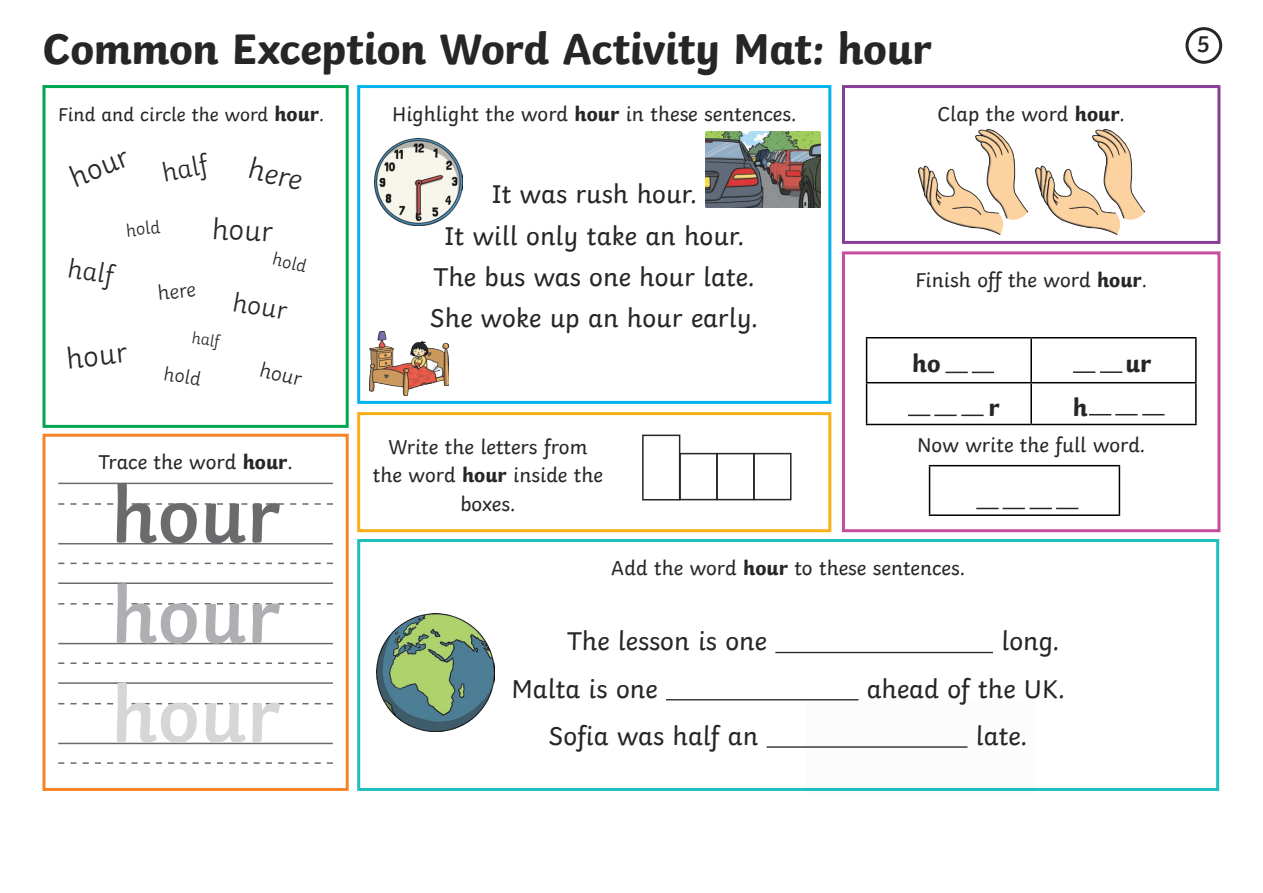
<style>
.page{position:relative;width:1263px;height:893px;background:#fff}
.page>*{position:absolute;margin:0;border:0;box-sizing:border-box;transform-origin:0 0}
.Underline{font:600 81px "Twinkl";color:#6b6b6e}
.Underline-2{font:600 81px "Twinkl";color:#aeafb3}
.Underline-3{font:600 81px "Twinkl";color:#d5d6d8}
.Heading{font:700 45px "Twinkl";letter-spacing:-.01em;color:#282526}
.Underline-4{font:300 30px "Twinkl";color:#282526}
.Body_Copy{font:27px "Twinkl";color:#282526}
.Underline-5{font:300 27px "Twinkl";color:#282526}
.Underline-6{font:700 25.5px "Twinkl";color:#282526}
.Mat_Number{font:600 24px "Twinkl";color:#282526}
.Body_Copy-2{font:21px/28.5px "Twinkl";color:#282526;text-align:center}
.Underline-7{font:21px "Twinkl";color:#282526}
.Underline-8{font:300 21px "Twinkl";color:#282526}
.Body_Copy-3{font:19.5px "Twinkl";color:#282526}
.Underline-9{font:300 19.5px "Twinkl";color:#282526}
.Underline-10{font:300 18px "Twinkl";color:#282526}
.Underline-11{font:300 16.5px "Twinkl";color:#282526}
.s1{font-weight:700;font-size:21px}
.s2{font-weight:700}
</style>
<div class="page">
<div style="left:357px;top:85px;width:474px;height:319px;border:3px solid #00b3ef"></div>
<div style="left:42px;top:85px;width:307px;height:343px;border:3px solid #00a54f"></div>
<hr style="left:775px;top:652px;width:218px;height:1px;background:#282526">
<hr style="left:666px;top:699px;width:192px;height:1px;background:#282526">
<hr style="left:767px;top:746px;width:200px;height:2px;background:#282526">
<div style="left:357px;top:539px;width:862px;height:252px;border:3px solid #21bdbd"></div>
<div style="left:842px;top:85px;width:378px;height:159px;border:3px solid #873e97"></div>
<div style="left:842px;top:251px;width:378px;height:281px;border:3px solid #c74d9d"></div>
<div style="left:1185px;top:27px;width:37px;height:37px;border:3px solid #282526;border-radius:50%"></div>
<div style="left:357px;top:412px;width:474px;height:120px;border:3px solid #faaf18"></div>
<div style="left:42px;top:434px;width:307px;height:357px;border:3px solid #f5852a"></div>
<hr style="left:58px;top:543px;width:275px;height:1px;background:#6b6b6e">
<svg style="left:58px;top:503px;width:275px;height:2px"></svg>
<hr style="left:58px;top:483px;width:275px;height:1px;background:#6b6b6e">
<svg style="left:58px;top:563px;width:275px;height:1px"></svg>
<hr style="left:58px;top:643px;width:275px;height:1px;background:#6b6b6e">
<svg style="left:58px;top:603px;width:275px;height:2px"></svg>
<hr style="left:58px;top:582px;width:275px;height:2px;background:#6b6b6e">
<svg style="left:58px;top:662px;width:275px;height:2px"></svg>
<hr style="left:58px;top:743px;width:275px;height:1px;background:#6b6b6e">
<svg style="left:58px;top:703px;width:275px;height:1px"></svg>
<hr style="left:58px;top:682px;width:275px;height:2px;background:#6b6b6e">
<svg style="left:58px;top:762px;width:275px;height:2px"></svg>
<hr style="left:866px;top:337px;width:165px;height:1px;background:#000">
<hr style="left:866px;top:338px;width:1px;height:44px;background:#000">
<hr style="left:1031px;top:337px;width:165px;height:1px;background:#000">
<hr style="left:1030px;top:338px;width:2px;height:44px;background:#000">
<hr style="left:1195px;top:338px;width:1px;height:44px;background:#000">
<hr style="left:866px;top:382px;width:165px;height:1px;background:#000">
<hr style="left:866px;top:383px;width:1px;height:41px;background:#000">
<hr style="left:1031px;top:382px;width:165px;height:1px;background:#000">
<hr style="left:1030px;top:383px;width:2px;height:41px;background:#000">
<hr style="left:1195px;top:383px;width:1px;height:41px;background:#000">
<hr style="left:866px;top:424px;width:165px;height:1px;background:#000">
<hr style="left:1031px;top:424px;width:165px;height:1px;background:#000">
<hr style="left:929px;top:465px;width:191px;height:1px;background:#000">
<hr style="left:929px;top:466px;width:1px;height:48px;background:#000">
<hr style="left:1119px;top:466px;width:1px;height:48px;background:#000">
<hr style="left:929px;top:514px;width:191px;height:2px;background:#000">
<div style="left:642px;top:435px;width:38px;height:65px;border:2px solid #282526"></div>
<div style="left:679px;top:453px;width:39px;height:47px;border:2px solid #282526"></div>
<div style="left:716px;top:453px;width:39px;height:47px;border:2px solid #282526"></div>
<div style="left:753px;top:453px;width:38px;height:47px;border:2px solid #282526"></div>
<svg style="left:976px;top:508px;width:102px;height:1px"></svg>
<svg style="left:908px;top:415px;width:75px;height:1px"></svg>
<svg style="left:945px;top:372px;width:49px;height:1px"></svg>
<hr style="left:1100px;top:371px;width:22px;height:2px;background:#282526">
<hr style="left:1073px;top:371px;width:22px;height:2px;background:#282526">
<svg style="left:1089px;top:414px;width:75px;height:1px"></svg>
<img style="left:376px;top:614px;width:118px;height:117px">
<img style="left:374px;top:138px;width:88px;height:88px">
<img style="left:370px;top:332px;width:79px;height:64px">
<img style="left:706px;top:132px;width:115px;height:75px">
<img style="left:918px;top:129px;width:110px;height:106px">
<img style="left:1035px;top:129px;width:109px;height:106px">
<p class="Heading" style="left:42px;top:12px;width:891px">Common Exception Word Activity Mat: hour</p>
<p class="Mat_Number" style="left:1196px;top:25px;width:16px">5</p>
<p class="Body_Copy-3" style="left:58px;top:99px;width:267px">Find and circle the word <span class="s1">hour</span>.</p>
<p class="Underline-4" style="left:62px;top:158px;width:63px;rotate:-23deg">hour</p>
<p class="Underline-5" style="left:158px;top:153px;width:48px;rotate:-12deg">half</p>
<p class="Underline-4" style="left:255px;top:146px;width:56px;rotate:14deg">here</p>
<p class="Underline-5" style="left:71px;top:248px;width:48px;rotate:9deg">half</p>
<p class="Underline-10" style="left:124px;top:217px;width:36px;rotate:-7deg">hold</p>
<p class="Underline-8" style="left:156px;top:278px;width:40px;rotate:-7deg">here</p>
<p class="Underline-4" style="left:213px;top:206px;width:63px;rotate:3deg">hour</p>
<p class="Underline-10" style="left:276px;top:245px;width:36px;rotate:13deg">hold</p>
<p class="Underline-5" style="left:236px;top:282px;width:57px;rotate:9deg">hour</p>
<p class="Underline-4" style="left:64px;top:337px;width:63px;rotate:-7deg">hour</p>
<p class="Underline-11" style="left:193px;top:325px;width:30px;rotate:8deg">half</p>
<p class="Underline-9" style="left:166px;top:359px;width:39px;rotate:9deg">hold</p>
<p class="Underline-8" style="left:264px;top:354px;width:44px;rotate:14deg">hour</p>
<p class="Underline-7" style="left:98px;top:446px;width:196px">Trace the word <span class="s2">hour</span>.</p>
<p class="Underline" style="left:111px;top:451px;width:171px">hour</p>
<p class="Underline-2" style="left:111px;top:551px;width:171px">hour</p>
<p class="Underline-3" style="left:111px;top:650px;width:171px">hour</p>
<p class="Body_Copy-2" style="left:392px;top:98px;width:406px">Highlight the word <span class="s2">hour</span> in these sentences.</p>
<p class="Body_Copy" style="left:491px;top:173px;width:207px">It was rush hour.</p>
<p class="Body_Copy" style="left:444px;top:215px;width:302px">It will only take an hour.</p>
<p class="Body_Copy" style="left:434px;top:256px;width:323px">The bus was one hour late.</p>
<p class="Body_Copy" style="left:430px;top:297px;width:329px">She woke up an hour early.</p>
<p class="Body_Copy-2" style="left:373px;top:430px;width:231px">Write the letters from the word <span class="s2">hour</span> inside the boxes.</p>
<p class="Underline-7" style="left:937px;top:98px;width:189px">Clap the word <span class="s2">hour</span>.</p>
<p class="Body_Copy-2" style="left:915px;top:264px;width:233px">Finish off the word <span class="s2">hour</span>.</p>
<p class="Underline-6" style="left:912px;top:343px;width:30px">ho</p>
<p class="Underline-6" style="left:1125px;top:343px;width:27px">ur</p>
<p class="Underline-6" style="left:989px;top:386px;width:13px">r</p>
<p class="Underline-6" style="left:1073px;top:386px;width:16px">h</p>
<p class="Body_Copy-2" style="left:917px;top:429px;width:230px">Now write the full word.</p>
<p class="Body_Copy-2" style="left:611px;top:552px;width:355px">Add the word <span class="s2">hour</span> to these sentences.</p>
<p class="Body_Copy" style="left:567px;top:621px;width:201px">The lesson is one</p>
<p class="Body_Copy" style="left:1001px;top:621px;width:60px">long.</p>
<p class="Body_Copy" style="left:511px;top:668px;width:148px">Malta is one</p>
<p class="Body_Copy" style="left:867px;top:668px;width:200px">ahead of the UK.</p>
<p class="Body_Copy" style="left:549px;top:715px;width:211px">Sofia was half an</p>
<p class="Body_Copy" style="left:976px;top:715px;width:53px">late.</p>
</div>
